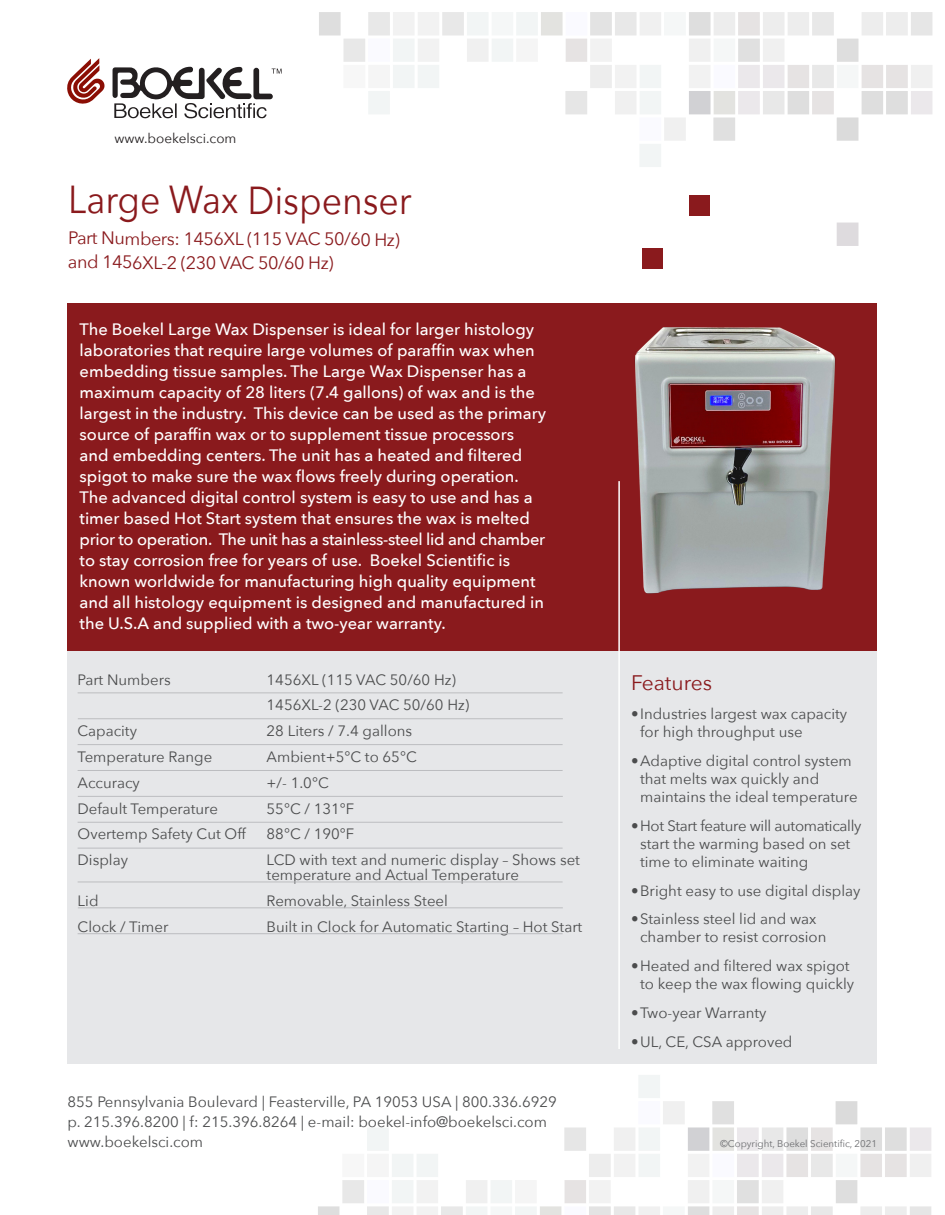
<style>
.page{position:relative;width:945px;height:1215px;background:#fff}
.page>*{position:absolute;margin:0;border:0;box-sizing:border-box;transform-origin:0 0}
.t1{font:39px "Avenir Next";letter-spacing:-.01em;color:#8a1a1d;scale:.91 1}
.Main_Text{font:21px "Avenir Next";letter-spacing:-.005em;color:#8a1a1d}
.Page_Header{font:18px/23.9px "Avenir Next";letter-spacing:-.03em;color:#8a1a1d}
.t2{font:500 16.5px/21px "Avenir Next";color:#fff}
.Main_Text-2{font:15px/18px "Avenir Next";color:#4b4c4d}
.t3{font:13.5px "Avenir Next";color:#231f20}
.t4{font:9.75px "Avenir Next";color:#6c6d70}
</style>
<div class="page">
<svg style="left:318px;top:1075px;width:613px;height:140px"></svg>
<svg style="left:836px;top:222px;width:23px;height:24px"></svg>
<svg style="left:319px;top:12px;width:614px;height:155px"></svg>
<div style="left:68px;top:303px;width:809px;height:349px;background:#8a1a1d"></div>
<svg style="left:67px;top:58px;width:38px;height:46px"></svg>
<svg style="left:113px;top:66px;width:169px;height:53px"></svg>
<div style="left:642px;top:248px;width:21px;height:21px;background:#8a1a1d"></div>
<div style="left:690px;top:195px;width:20px;height:21px;background:#8a1a1d"></div>
<div style="left:67px;top:651px;width:810px;height:413px;background:#e6e7e9"></div>
<hr style="left:78px;top:692px;width:485px;height:1px;background:#bcbdc0">
<hr style="left:78px;top:718px;width:485px;height:1px;background:#bcbdc0">
<hr style="left:78px;top:744px;width:485px;height:1px;background:#bcbdc0">
<hr style="left:78px;top:770px;width:485px;height:1px;background:#bcbdc0">
<hr style="left:618px;top:481px;width:2px;height:568px;background:#fff">
<hr style="left:78px;top:796px;width:485px;height:1px;background:#bcbdc0">
<img style="left:634px;top:327px;width:202px;height:267px">
<hr style="left:78px;top:822px;width:485px;height:1px;background:#bcbdc0">
<hr style="left:78px;top:848px;width:485px;height:1px;background:#bcbdc0">
<hr style="left:78px;top:882px;width:485px;height:1px;background:#bcbdc0">
<hr style="left:78px;top:907px;width:485px;height:1px;background:#bcbdc0">
<hr style="left:78px;top:933px;width:485px;height:1px;background:#bcbdc0">
<p class="t3" style="left:114px;top:126px;width:124px">www.boekelsci.com</p>
<p class="t1" style="left:68px;top:167px;width:379px">Large Wax Dispenser</p>
<p class="Page_Header" style="left:68px;top:226px;width:334px">Part Numbers: 1456XL (115 VAC 50/60 Hz) and 1456XL-2 (230 VAC 50/60 Hz)</p>
<p class="t2" style="left:80px;top:318px;width:468px">The Boekel Large Wax Dispenser is ideal for larger histology laboratories that require large volumes of paraffin wax when embedding tissue samples. The Large Wax Dispenser has a maximum capacity of 28 liters (7.4 gallons) of wax and is the largest in the industry. This device can be used as the primary source of paraffin wax or to supplement tissue processors and embedding centers. The unit has a heated and filtered spigot to make sure the wax flows freely during operation.<br>The advanced digital control system is easy to use and has a timer based Hot Start system that ensures the wax is melted prior to operation. The unit has a stainless-steel lid and chamber to stay corrosion free for years of use. Boekel Scientific is known worldwide for manufacturing high quality equipment and all histology equipment is designed and manufactured in the U.S.A and supplied with a two-year warranty.</p>
<p class="Main_Text-2" style="left:78px;top:670px;width:95px">Part Numbers</p>
<p class="Main_Text-2" style="left:267px;top:670px;width:191px">1456XL (115 VAC 50/60 Hz)</p>
<p class="Main_Text-2" style="left:267px;top:696px;width:204px">1456XL-2 (230 VAC 50/60 Hz)</p>
<p class="Main_Text-2" style="left:78px;top:721px;width:61px">Capacity</p>
<p class="Main_Text-2" style="left:267px;top:721px;width:147px">28 Liters / 7.4 gallons</p>
<p class="Main_Text-2" style="left:78px;top:747px;width:136px">Temperature Range</p>
<p class="Main_Text-2" style="left:267px;top:747px;width:152px">Ambient+5°C to 65°C</p>
<p class="Main_Text-2" style="left:78px;top:773px;width:64px">Accuracy</p>
<p class="Main_Text-2" style="left:267px;top:773px;width:64px">+/- 1.0°C</p>
<p class="Main_Text-2" style="left:78px;top:799px;width:142px">Default Temperature</p>
<p class="Main_Text-2" style="left:267px;top:799px;width:89px">55°C / 131°F</p>
<p class="Main_Text-2" style="left:78px;top:825px;width:170px">Overtemp Safety Cut Off</p>
<p class="Main_Text-2" style="left:267px;top:825px;width:89px">88°C / 190°F</p>
<p class="Main_Text-2" style="left:78px;top:850px;width:52px">Display</p>
<p class="Main_Text-2" style="left:267px;top:852px;width:315px;line-height:15px">LCD with text and numeric display – Shows set temperature and Actual Temperature</p>
<p class="Main_Text-2" style="left:78px;top:891px;width:22px">Lid</p>
<p class="Main_Text-2" style="left:267px;top:891px;width:183px">Removable, Stainless Steel</p>
<p class="Main_Text-2" style="left:78px;top:917px;width:92px">Clock / Timer</p>
<p class="Main_Text-2" style="left:267px;top:917px;width:317px">Built in Clock for Automatic Starting – Hot Start</p>
<p class="Main_Text-2" style="left:67px;top:1092px;width:491px">855 Pennsylvania Boulevard | Feasterville, PA 19053 USA | 800.336.6929</p>
<p class="Main_Text-2" style="left:67px;top:1112px;width:481px">p. 215.396.8200 | f: 215.396.8264 | e-mail: boekel-info@boekelsci.com</p>
<p class="Main_Text-2" style="left:67px;top:1132px;width:137px">www.boekelsci.com</p>
<p class="Main_Text" style="left:631px;top:665px;width:83px">Features</p>
<p class="Main_Text-2" style="left:640px;top:704px;width:209px;text-indent:-9px">•Industries largest wax capacity for high throughput use</p>
<p class="Main_Text-2" style="left:640px;top:751px;width:219px;text-indent:-9px">•Adaptive digital control system that melts wax quickly and maintains the ideal temperature</p>
<p class="Main_Text-2" style="left:640px;top:816px;width:223px;text-indent:-9px">•Hot Start feature will automatically start the warming based on set time to eliminate waiting</p>
<p class="Main_Text-2" style="left:631px;top:881px;width:231px">•Bright easy to use digital display</p>
<p class="Main_Text-2" style="left:640px;top:910px;width:188px;text-indent:-9px">•Stainless steel lid and wax chamber to resist corrosion</p>
<p class="Main_Text-2" style="left:631px;top:956px;width:224px;text-align:right">• Heated and filtered wax spigot to keep the wax flowing quickly</p>
<p class="Main_Text-2" style="left:631px;top:1003px;width:137px">•Two-year Warranty</p>
<p class="Main_Text-2" style="left:631px;top:1032px;width:163px">•UL, CE, CSA approved</p>
<p class="t4" style="left:720px;top:1135px;width:159px">©Copyright, Boekel Scientific, 2021</p>
</div>
